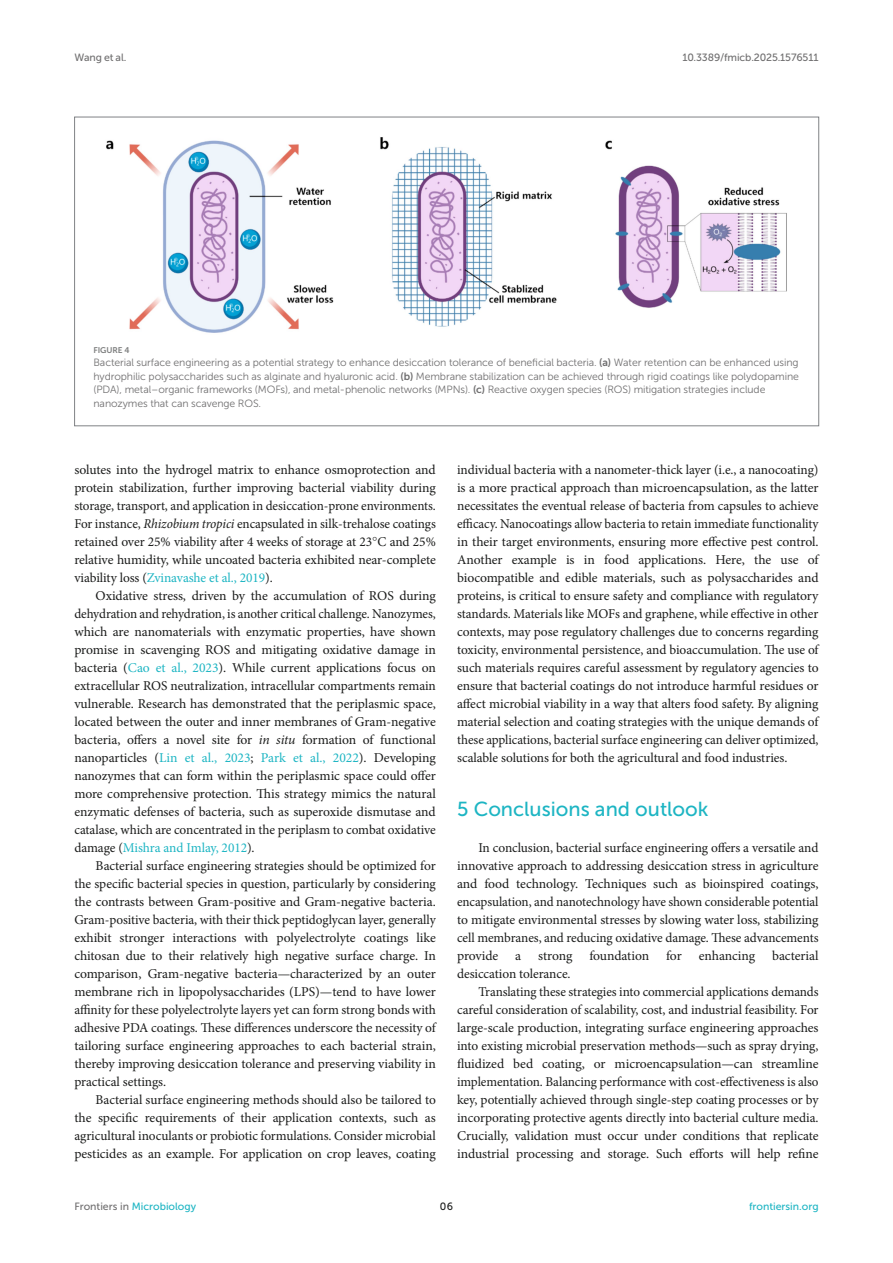
<style>
.page{position:relative;width:893px;height:1263px;background:#fff}
.page>*{position:absolute;margin:0;border:0;box-sizing:border-box;transform-origin:0 0}
.HEAD_1{font:20.25px "Museo Sans 500";color:#1db5c3}
.TEXT{font:13.5px/18px "Minion Pro";letter-spacing:-.005em;color:#1b1c1b;text-align:justify}
.FIG_LEG{font:10.5px/13.5px "Museo Sans 300";letter-spacing:-.01em;color:#706f70}
.t1{font:10.5px "Museo Sans 500";color:#1db5c3}
.t2{font:10.5px "Museo Sans 500";letter-spacing:-.015em;color:#706f70}
.t3{font:10.5px "Museo Sans 500";color:#1b1c1b}
.FIG_HD{font:8.25px "Museo Sans 700";letter-spacing:-.01em;color:#7e7f7f}
.s1{font-family:"Museo Sans 700"}
.s2{font-style:italic}
.s3{font-family:"STIX"}
.s4{color:#1db5c3}
.s5{color:#706f70}
</style>
<div class="page">
<img style="left:106px;top:137px;width:681px;height:196px">
<p class="t2" style="left:74px;top:51px;width:53px">Wang et al.</p>
<p class="t2" style="left:682px;top:51px;width:138px">10.3389/fmicb.2025.1576511</p>
<p class="FIG_HD" style="left:94px;top:345px;width:37px">FIGURE 4</p>
<p class="FIG_LEG" style="left:94px;top:356px;width:707px">Bacterial surface engineering as a potential strategy to enhance desiccation tolerance of beneficial bacteria. <span class="s1">(a)</span> Water retention can be enhanced using hydrophilic polysaccharides such as alginate and hyaluronic acid. <span class="s1">(b)</span> Membrane stabilization can be achieved through rigid coatings like polydopamine (PDA), metal–organic frameworks (MOFs), and metal-phenolic networks (MPNs). <span class="s1">(c)</span> Reactive oxygen species (ROS) mitigation strategies include nanozymes that can scavenge ROS.</p>
<p class="TEXT" style="left:74px;top:461px;width:363px">solutes into the hydrogel matrix to enhance osmoprotection and protein stabilization, further improving bacterial viability during storage, transport, and application in desiccation-prone environments.<br>For instance, <span class="s2">Rhizobium tropici</span> encapsulated in silk-trehalose coatings retained over 25% viability after 4 weeks of storage at 23<span class="s3">°</span>C and 25% relative humidity, while uncoated bacteria exhibited near-complete viability loss (<span class="s4">Zvinavashe et al., 2019</span>).</p>
<p class="TEXT" style="left:74px;top:587px;width:363px;text-indent:21px">Oxidative stress, driven by the accumulation of ROS during dehydration and rehydration, is another critical challenge. Nanozymes, which are nanomaterials with enzymatic properties, have shown promise in scavenging ROS and mitigating oxidative damage in bacteria (<span class="s4">Cao et al., 2023</span>). While current applications focus on extracellular ROS neutralization, intracellular compartments remain vulnerable. Research has demonstrated that the periplasmic space, located between the outer and inner membranes of Gram-negative bacteria, offers a novel site for <span class="s2">in situ</span> formation of functional nanoparticles (<span class="s4">Lin et al., 2023</span>; <span class="s4">Park et al., 2022</span>). Developing nanozymes that can form within the periplasmic space could offer more comprehensive protection. This strategy mimics the natural enzymatic defenses of bacteria, such as superoxide dismutase and catalase, which are concentrated in the periplasm to combat oxidative damage (<span class="s4">Mishra and Imlay, 2012</span>).</p>
<p class="TEXT" style="left:74px;top:857px;width:363px;text-indent:21px">Bacterial surface engineering strategies should be optimized for the specific bacterial species in question, particularly by considering the contrasts between Gram-positive and Gram-negative bacteria.<br>Gram-positive bacteria, with their thick peptidoglycan layer, generally exhibit stronger interactions with polyelectrolyte coatings like chitosan due to their relatively high negative surface charge. In comparison, Gram-negative bacteria—characterized by an outer membrane rich in lipopolysaccharides (LPS)—tend to have lower affinity for these polyelectrolyte layers yet can form strong bonds with adhesive PDA coatings. These differences underscore the necessity of tailoring surface engineering approaches to each bacterial strain, thereby improving desiccation tolerance and preserving viability in practical settings.</p>
<p class="TEXT" style="left:74px;top:1091px;width:363px;text-indent:21px">Bacterial surface engineering methods should also be tailored to the specific requirements of their application contexts, such as agricultural inoculants or probiotic formulations. Consider microbial pesticides as an example. For application on crop leaves, coating</p>
<p class="TEXT" style="left:457px;top:461px;width:363px">individual bacteria with a nanometer-thick layer (i.e., a nanocoating) is a more practical approach than microencapsulation, as the latter necessitates the eventual release of bacteria from capsules to achieve efficacy. Nanocoatings allow bacteria to retain immediate functionality in their target environments, ensuring more effective pest control.<br>Another example is in food applications. Here, the use of biocompatible and edible materials, such as polysaccharides and proteins, is critical to ensure safety and compliance with regulatory standards. Materials like MOFs and graphene, while effective in other contexts, may pose regulatory challenges due to concerns regarding toxicity, environmental persistence, and bioaccumulation. The use of such materials requires careful assessment by regulatory agencies to ensure that bacterial coatings do not introduce harmful residues or affect microbial viability in a way that alters food safety. By aligning material selection and coating strategies with the unique demands of these applications, bacterial surface engineering can deliver optimized, scalable solutions for both the agricultural and food industries.</p>
<p class="HEAD_1" style="left:457px;top:798px;width:253px">5 Conclusions and outlook</p>
<p class="TEXT" style="left:457px;top:839px;width:363px;text-indent:21px">In conclusion, bacterial surface engineering offers a versatile and innovative approach to addressing desiccation stress in agriculture and food technology. Techniques such as bioinspired coatings, encapsulation, and nanotechnology have shown considerable potential to mitigate environmental stresses by slowing water loss, stabilizing cell membranes, and reducing oxidative damage. These advancements provide</p>
<p class="TEXT" style="left:515px;top:947px;width:7px">a</p>
<p class="TEXT" style="left:538px;top:947px;width:36px">strong</p>
<p class="TEXT" style="left:589px;top:947px;width:61px">foundation</p>
<p class="TEXT" style="left:666px;top:947px;width:17px">for</p>
<p class="TEXT" style="left:699px;top:947px;width:58px">enhancing</p>
<p class="TEXT" style="left:772px;top:947px;width:48px">bacterial</p>
<p class="TEXT" style="left:457px;top:965px;width:115px">desiccation tolerance.</p>
<p class="TEXT" style="left:457px;top:983px;width:363px;text-indent:21px">Translating these strategies into commercial applications demands careful consideration of scalability, cost, and industrial feasibility. For large-scale production, integrating surface engineering approaches into existing microbial preservation methods—such as spray drying, fluidized bed coating, or microencapsulation—can streamline implementation. Balancing performance with cost-effectiveness is also key, potentially achieved through single-step coating processes or by incorporating protective agents directly into bacterial culture media.<br>Crucially, validation must occur under conditions that replicate industrial processing and storage. Such efforts will help refine</p>
<p class="t1" style="left:74px;top:1200px;width:123px"><span class="s5">Frontiers in</span> Microbiology</p>
<p class="t3" style="left:440px;top:1200px;width:15px">06</p>
<p class="t1" style="left:749px;top:1200px;width:71px">frontiersin.org</p>
</div>
